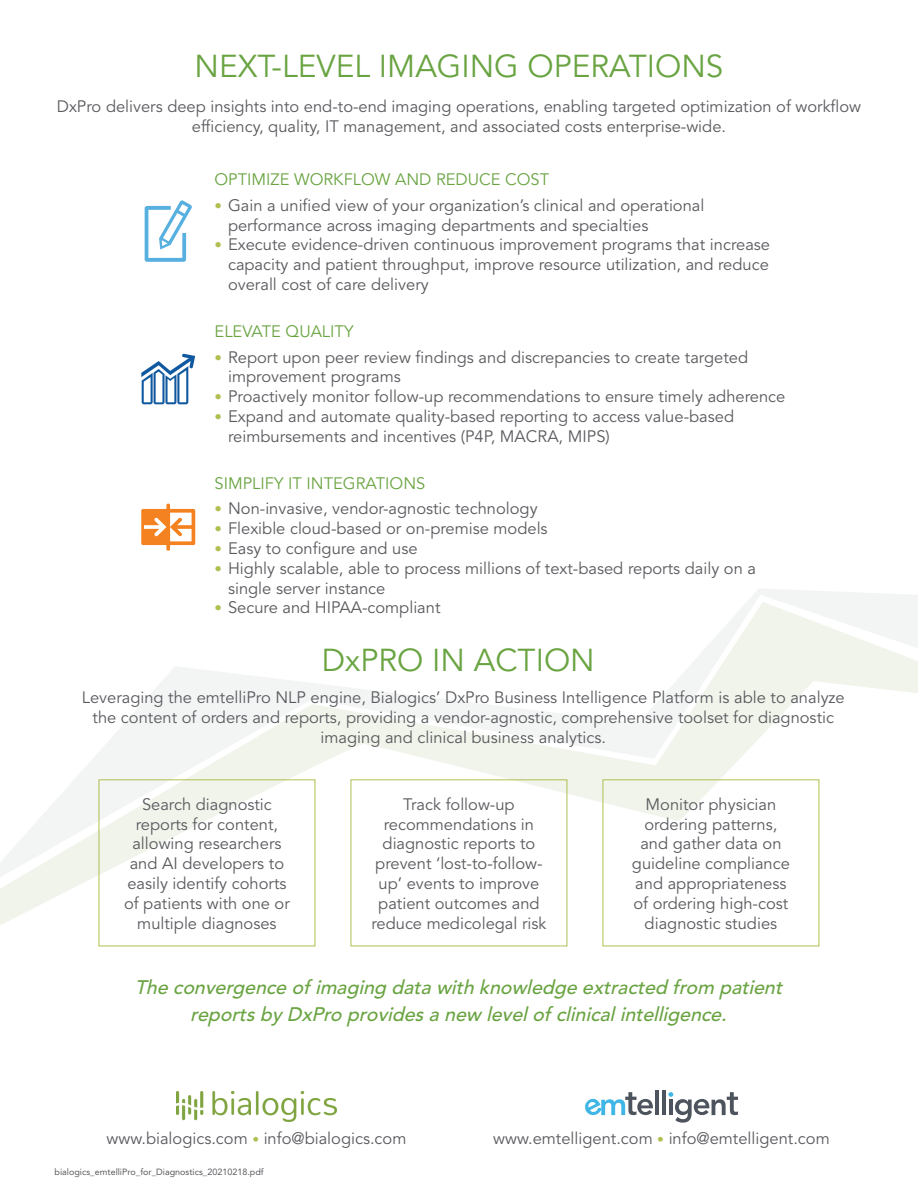
<style>
.page{position:relative;width:918px;height:1188px;background:#fff}
.page>*{position:absolute;margin:0;border:0;box-sizing:border-box;transform-origin:0 0}
.t1{font:31.5px "Avenir LT Std";color:#6aa442}
.t2{font:italic 500 19.5px/27px "Avenir LT Std";color:#6aa442;text-align:center}
.t3{font:16.5px/19.8px "Avenir LT Std";color:#595a5e;text-align:center}
.t4{font:16.5px "Avenir LT Std";color:#6aa442}
.t5{font:9px "Avenir LT Std";color:#595a5e}
.s1{font-size:15px;color:#b1be50}
.s2{font-size:13.5px;color:#b1be50}
</style>
<div class="page">
<svg style="left:0;top:877px;width:820px;height:62px"></svg>
<svg style="left:0;top:589px;width:918px;height:288px"></svg>
<svg style="left:141px;top:504px;width:54px;height:47px"></svg>
<svg style="left:141px;top:354px;width:54px;height:50px"></svg>
<svg style="left:145px;top:200px;width:47px;height:62px"></svg>
<hr style="left:655px;top:1091px;width:4px;height:24px;background:#4e545d">
<hr style="left:662px;top:1091px;width:4px;height:24px;background:#4e545d">
<svg style="left:585px;top:1092px;width:68px;height:24px"></svg>
<svg style="left:668px;top:1092px;width:70px;height:31px"></svg>
<img style="left:176px;top:1091px;width:161px;height:31px">
<p class="t1" style="left:195px;top:48px;width:530px">NEXT-LEVEL IMAGING OPERATIONS</p>
<p class="t3" style="left:57px;top:97px;width:806px">DxPro delivers deep insights into end-to-end imaging operations, enabling targeted optimization of workflow efficiency, quality, IT management, and associated costs enterprise-wide.</p>
<p class="t4" style="left:215px;top:170px;width:336px">OPTIMIZE WORKFLOW AND REDUCE COST</p>
<p class="t3" style="left:228px;top:196px;width:478px;text-align:left;text-indent:-13px"><span class="s1">•</span> Gain a unified view of your organization’s clinical and operational performance across imaging departments and specialties</p>
<p class="t3" style="left:228px;top:235px;width:544px;text-align:justify;text-indent:-13px"><span class="s1">•</span> Execute evidence-driven continuous improvement programs that increase capacity and patient throughput, improve resource utilization, and reduce overall cost of care delivery</p>
<p class="t4" style="left:215px;top:322px;width:140px">ELEVATE QUALITY</p>
<p class="t3" style="left:228px;top:347px;width:522px;text-align:left;text-indent:-13px"><span class="s1">•</span> Report upon peer review findings and discrepancies to create targeted improvement programs</p>
<p class="t3" style="left:215px;top:387px;width:572px"><span class="s1">•</span> Proactively monitor follow-up recommendations to ensure timely adherence</p>
<p class="t3" style="left:228px;top:407px;width:508px;text-align:left;text-indent:-13px"><span class="s1">•</span> Expand and automate quality-based reporting to access value-based reimbursements and incentives (P4P, MACRA, MIPS)</p>
<p class="t4" style="left:215px;top:473px;width:212px">SIMPLIFY IT INTEGRATIONS</p>
<p class="t3" style="left:215px;top:499px;width:325px"><span class="s1">•</span> Non-invasive, vendor-agnostic technology</p>
<p class="t3" style="left:215px;top:519px;width:335px"><span class="s1">•</span> Flexible cloud-based or on-premise models</p>
<p class="t3" style="left:215px;top:539px;width:205px"><span class="s1">•</span> Easy to configure and use</p>
<p class="t3" style="left:228px;top:559px;width:529px;text-align:left;text-indent:-13px"><span class="s1">•</span> Highly scalable, able to process millions of text-based reports daily on a single server instance</p>
<p class="t3" style="left:215px;top:598px;width:227px"><span class="s1">•</span> Secure and HIPAA-compliant</p>
<p class="t1" style="left:322px;top:642px;width:274px">DxPRO IN ACTION</p>
<p class="t3" style="left:82px;top:688px;width:765px">Leveraging the emtelliPro NLP engine, Bialogics’ DxPro Business Intelligence Platform is able to analyze the content of orders and reports, providing a vendor-agnostic, comprehensive toolset for diagnostic imaging and clinical business analytics.</p>
<p class="t3" style="left:124px;top:795px;width:167px">Search diagnostic reports for content, allowing researchers and AI developers to easily identify cohorts of patients with one or multiple diagnoses</p>
<p class="t3" style="left:371px;top:795px;width:177px">Track follow-up recommendations in diagnostic reports to prevent ‘lost-to-follow&shy;up’ events to improve patient outcomes and reduce medicolegal risk</p>
<p class="t3" style="left:632px;top:795px;width:159px">Monitor physician ordering patterns, and gather data on guideline compliance and appropriateness of ordering high-cost diagnostic studies</p>
<p class="t2" style="left:135px;top:974px;width:654px">The convergence ofimaging data with knowledge extracted from patient reportsbyDxPro providesa new levelofclinicalintelligence.</p>
<p class="t3" style="left:107px;top:1129px;width:301px">www.bialogics.com <span class="s2">•</span> info@bialogics.com</p>
<p class="t5" style="left:55px;top:1167px;width:211px">bialogics_emtelliPro_for_Diagnostics_20210218.pdf</p>
<p class="t3" style="left:493px;top:1129px;width:338px">www.emtelligent.com <span class="s2">•</span> info@emtelligent.com</p>
</div>
